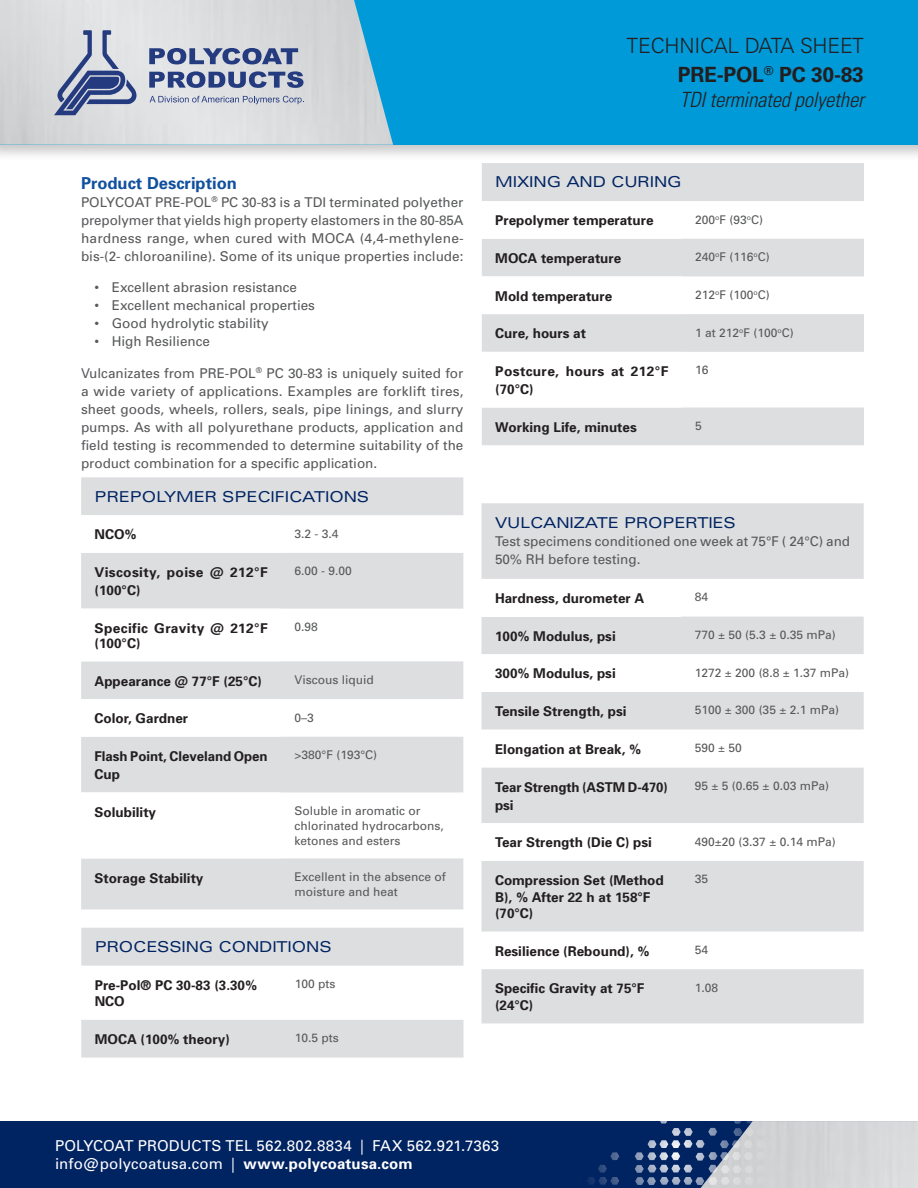
<style>
.page{position:relative;width:918px;height:1188px;background:#fff}
.page>*{position:absolute;margin:0;border:0;box-sizing:border-box;transform-origin:0 0}
.t1{font:300 21px/28.5px "Univers LT Std";letter-spacing:-.01em;color:#231f20;text-align:right}
.t2{font:italic 300 condensed 21px "Univers LT Std";letter-spacing:-.01em;color:#231f20}
.t3{font:700 16.5px "Univers";color:#11509e}
.t4{font:15px/18px "Univers";letter-spacing:.01em;color:#fff}
.TD_Technical_Data_He{font:expanded 15px "Univers LT Std";letter-spacing:-.01em;color:#002361}
.Body{font:13.5px/18px "Univers";color:#57585a;text-align:justify}
.Body-2{font:700 13.5px/18px "Univers";color:#231f20}
.TD_Bold{font:700 13.5px/16.5px "Univers";color:#231f20}
.Body-3{font:700 13.5px/18px "Univers";letter-spacing:.025em;color:#231f20}
.Body-4{font:700 13.5px/15px "Univers";letter-spacing:.02em;color:#231f20}
.TD_Column_2{font:12px/15px "Univers";color:#57585a}
.s1{font-weight:700}
</style>
<div class="page">
<div style="left:0;top:0;width:918px;height:162px;background:#231f20;opacity:.25"></div>
<div style="left:0;top:0;width:918px;height:145px;background:#009ad9"></div>
<img style="left:0;top:0;width:393px;height:145px">
<svg style="left:54px;top:30px;width:82px;height:85px"></svg>
<svg style="left:149px;top:71px;width:155px;height:17px"></svg>
<svg style="left:149px;top:48px;width:149px;height:16px"></svg>
<svg style="left:150px;top:96px;width:154px;height:8px"></svg>
<div style="left:0;top:1121px;width:918px;height:67px;background:#002361"></div>
<div style="left:700px;top:1121px;width:218px;height:67px;background:#d5d6d8"></div>
<svg style="left:587px;top:1152px;width:32px;height:33px"></svg>
<svg style="left:635px;top:1121px;width:144px;height:64px"></svg>
<svg style="left:81px;top:477px;width:382px;height:432px;fill:#dddee0"></svg>
<svg style="left:81px;top:515px;width:200px;height:343px"></svg>
<svg style="left:81px;top:928px;width:383px;height:130px;fill:#dddee0"></svg>
<svg style="left:482px;top:503px;width:382px;height:520px;fill:#dddee0"></svg>
<div style="left:482px;top:579px;width:199px;height:38px;background:#fff"></div>
<svg style="left:482px;top:654px;width:382px;height:207px"></svg>
<svg style="left:482px;top:163px;width:382px;height:282px;fill:#dddee0"></svg>
<svg style="left:482px;top:201px;width:200px;height:207px"></svg>
<p class="t3" style="left:81px;top:173px;width:157px">Product Description</p>
<p class="Body" style="left:81px;top:193px;width:384px">POLYCOAT PRE-POL<sup>®</sup> PC 30-83 is a TDI terminated polyether prepolymer that yields high property elastomers in the 80-85A hardness range, when cured with MOCA (4,4-methylene&shy;bis-(2- chloroaniline). Some of its unique properties include:</p>
<p class="Body" style="left:94px;top:278px;width:204px">• Excellent abrasion resistance</p>
<p class="Body" style="left:94px;top:296px;width:222px">• Excellent mechanical properties</p>
<p class="Body" style="left:94px;top:314px;width:176px">• Good hydrolytic stability</p>
<p class="Body" style="left:94px;top:332px;width:117px">• High Resilience</p>
<p class="Body" style="left:81px;top:364px;width:384px">Vulcanizates from PRE-POL<sup>®</sup> PC 30-83 is uniquely suited for a wide variety of applications. Examples are forklift tires, sheet goods, wheels, rollers, seals, pipe linings, and slurry pumps. As with all polyurethane products, application and field testing is recommended to determine suitability of the product combination for a specific application.</p>
<p class="TD_Technical_Data_He" style="left:95px;top:488px;width:276px">PREPOLYMER SPECIFICATIONS</p>
<p class="Body-2" style="left:95px;top:526px;width:44px">NCO%</p>
<p class="TD_Column_2" style="left:295px;top:526px;width:46px">3.2 - 3.4</p>
<p class="Body-3" style="left:95px;top:563px;width:175px">Viscosity, poise @ 212°F (100°C)</p>
<p class="TD_Column_2" style="left:295px;top:564px;width:59px">6.00 - 9.00</p>
<p class="Body-4" style="left:95px;top:621px;width:175px">Specific Gravity @ 212°F (100°C)</p>
<p class="TD_Column_2" style="left:295px;top:620px;width:25px">0.98</p>
<p class="Body-2" style="left:95px;top:672px;width:169px">Appearance @ 77°F (25°C)</p>
<p class="TD_Column_2" style="left:295px;top:672px;width:81px">Viscous liquid</p>
<p class="Body-2" style="left:95px;top:709px;width:95px">Color, Gardner</p>
<p class="TD_Column_2" style="left:295px;top:710px;width:21px">0–3</p>
<p class="Body-2" style="left:95px;top:747px;width:175px">Flash Point, Cleveland Open<br>Cup</p>
<p class="TD_Column_2" style="left:295px;top:748px;width:84px">&gt;380°F (193°C)</p>
<p class="Body-2" style="left:95px;top:803px;width:63px">Solubility</p>
<p class="TD_Column_2" style="left:295px;top:803px;width:151px">Soluble in aromatic or chlorinated hydrocarbons, ketones and esters</p>
<p class="TD_Bold" style="left:95px;top:870px;width:110px">Storage Stability</p>
<p class="TD_Column_2" style="left:295px;top:869px;width:153px">Excellent in the absence of moisture and heat</p>
<p class="TD_Technical_Data_He" style="left:95px;top:938px;width:238px">PROCESSING CONDITIONS</p>
<p class="TD_Bold" style="left:95px;top:977px;width:164px">Pre-Pol® PC 30-83 (3.30%<br>NCO</p>
<p class="TD_Column_2" style="left:295px;top:977px;width:42px">100 pts</p>
<p class="TD_Bold" style="left:95px;top:1031px;width:137px">MOCA (100% theory)</p>
<p class="TD_Column_2" style="left:295px;top:1031px;width:46px">10.5 pts</p>
<h1 class="t1" style="left:627px;top:32px;width:239px">TECHNICAL DATA SHEET<br><span class="s1">PRE-POL</span><sup>®</sup> <span class="s1">PC 30-83</span></h1>
<h1 class="t2" style="left:680px;top:87px;width:186px">TDI terminated polyether</h1>
<p class="TD_Technical_Data_He" style="left:495px;top:173px;width:188px">MIXING AND CURING</p>
<p class="Body-2" style="left:495px;top:211px;width:160px">Prepolymer temperature</p>
<p class="TD_Column_2" style="left:695px;top:212px;width:69px">200<sup>o</sup>F (93<sup>o</sup>C)</p>
<p class="Body-2" style="left:495px;top:249px;width:128px">MOCA temperature</p>
<p class="TD_Column_2" style="left:695px;top:250px;width:76px">240<sup>o</sup>F (116<sup>o</sup>C)</p>
<p class="Body-2" style="left:495px;top:287px;width:119px">Mold temperature</p>
<p class="TD_Column_2" style="left:695px;top:287px;width:76px">212<sup>o</sup>F (100<sup>o</sup>C)</p>
<p class="Body-2" style="left:495px;top:325px;width:92px">Cure, hours at</p>
<p class="TD_Column_2" style="left:695px;top:325px;width:100px">1 at 212<sup>o</sup>F (100<sup>o</sup>C)</p>
<p class="Body-3" style="left:495px;top:362px;width:175px">Postcure, hours at 212°F (70°C)</p>
<p class="TD_Column_2" style="left:695px;top:363px;width:15px">16</p>
<p class="Body-2" style="left:495px;top:418px;width:143px">Working Life, minutes</p>
<p class="TD_Column_2" style="left:695px;top:418px;width:8px">5</p>
<p class="TD_Technical_Data_He" style="left:495px;top:513px;width:242px">VULCANIZATE PROPERTIES</p>
<p class="Body" style="left:495px;top:532px;width:357px">Test specimens conditioned one week at 75°F ( 24°C) and<br>50% RH before testing.</p>
<p class="Body-2" style="left:495px;top:589px;width:151px">Hardness, durometer A</p>
<p class="TD_Column_2" style="left:695px;top:590px;width:15px">84</p>
<p class="Body-2" style="left:495px;top:627px;width:122px">100% Modulus, psi</p>
<p class="TD_Column_2" style="left:695px;top:627px;width:142px">770 ± 50 (5.3 ± 0.35 mPa)</p>
<p class="Body-2" style="left:495px;top:665px;width:122px">300% Modulus, psi</p>
<p class="TD_Column_2" style="left:695px;top:665px;width:156px">1272 ± 200 (8.8 ± 1.37 mPa)</p>
<p class="Body-2" style="left:495px;top:702px;width:133px">Tensile Strength, psi</p>
<p class="TD_Column_2" style="left:695px;top:703px;width:146px">5100 ± 300 (35 ± 2.1 mPa)</p>
<p class="Body-2" style="left:495px;top:740px;width:148px">Elongation at Break, %</p>
<p class="TD_Column_2" style="left:695px;top:741px;width:49px">590 ± 50</p>
<p class="Body-2" style="left:495px;top:778px;width:175px">Tear Strength (ASTM D-470) psi</p>
<p class="TD_Column_2" style="left:695px;top:778px;width:136px">95 ± 5 (0.65 ± 0.03 mPa)</p>
<p class="Body-2" style="left:495px;top:834px;width:159px">Tear Strength (Die C) psi</p>
<p class="TD_Column_2" style="left:695px;top:834px;width:142px">490±20 (3.37 ± 0.14 mPa)</p>
<p class="TD_Bold" style="left:495px;top:872px;width:170px">Compression Set (Method<br>B), % After 22 h at 158°F (70°C)</p>
<p class="TD_Column_2" style="left:695px;top:872px;width:15px">35</p>
<p class="TD_Bold" style="left:495px;top:943px;width:156px">Resilience (Rebound), %</p>
<p class="TD_Column_2" style="left:695px;top:942px;width:15px">54</p>
<p class="TD_Bold" style="left:495px;top:980px;width:151px">Specific Gravity at 75°F (24°C)</p>
<p class="TD_Column_2" style="left:695px;top:980px;width:25px">1.08</p>
<p class="t4" style="left:55px;top:1137px;width:446px">POLYCOAT PRODUCTS TEL 562.802.8834 | FAX 562.921.7363 info@polycoatusa.com | <span class="s1">www.polycoatusa.com</span></p>
</div>
